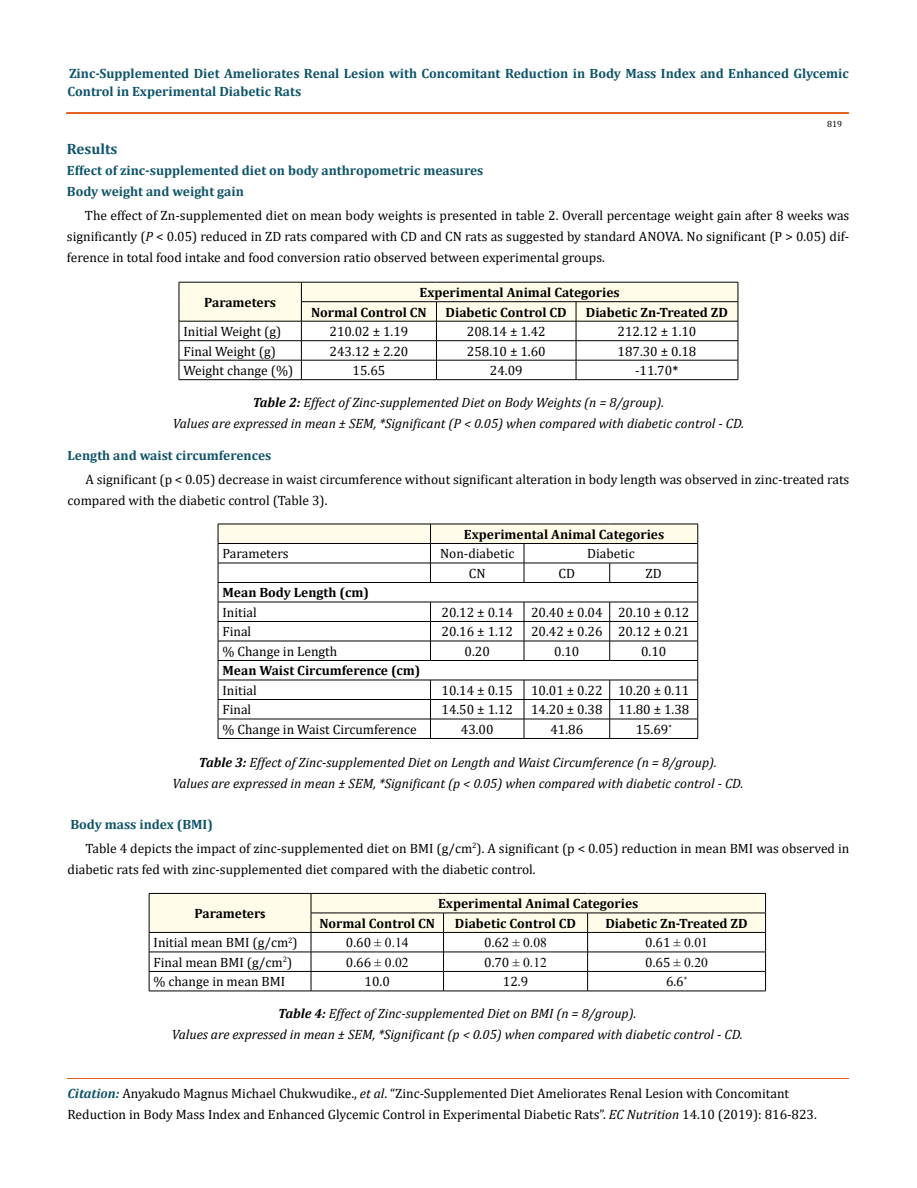
<style>
.page{position:relative;width:917px;height:1188px;background:#fff}
.page>*{position:absolute;margin:0;border:0;box-sizing:border-box;transform-origin:0 0}
.t1{font:700 15px "Cambria";color:#0e546a}
.t2{font:13.5px/21px "Cambria";color:#000}
.t3{font:italic 13.5px/21px "Cambria";color:#000;text-align:center}
.t4{font:700 13.5px/19.5px "Cambria";color:#000}
.t5{font:700 13.5px/18px "Cambria";color:#0e546a}
.t6{font:13.5px "Times New Roman";color:#000}
.t7{font:9px "Cambria";color:#000}
.s1{font-style:italic}
.s2{font-family:"Calibri"}
.s3{font-weight:700}
.s4{font-weight:700;color:#0e546a}
.s5{font-family:"Cambria"}
.s6{font-weight:700;font-style:italic;color:#0e546a}
</style>
<div class="page">
<div style="left:66px;top:113px;width:782px;height:1px;border:1px solid #e05d1a"></div>
<hr style="left:67px;top:1078px;width:782px;height:1px;background:#e05d1a">
<svg style="left:179px;top:282px;width:559px;height:97px"></svg>
<hr style="left:179px;top:379px;width:122px;height:1px;background:#000">
<hr style="left:301px;top:379px;width:135px;height:1px;background:#000">
<hr style="left:436px;top:379px;width:140px;height:1px;background:#000">
<hr style="left:576px;top:379px;width:162px;height:1px;background:#000">
<svg style="left:218px;top:524px;width:480px;height:214px"></svg>
<hr style="left:218px;top:738px;width:212px;height:1px;background:#000">
<hr style="left:430px;top:738px;width:94px;height:1px;background:#000">
<hr style="left:524px;top:738px;width:85px;height:1px;background:#000">
<hr style="left:609px;top:738px;width:89px;height:1px;background:#000">
<svg style="left:149px;top:893px;width:617px;height:98px"></svg>
<hr style="left:149px;top:991px;width:162px;height:1px;background:#000">
<hr style="left:311px;top:991px;width:132px;height:1px;background:#000">
<hr style="left:443px;top:991px;width:144px;height:1px;background:#000">
<hr style="left:587px;top:991px;width:178px;height:1px;background:#000">
<p class="t5" style="left:67px;top:64px;width:782px">Zinc-Supplemented Diet Ameliorates Renal Lesion with Concomitant Reduction in Body Mass Index and Enhanced Glycemic<br>Control in Experimental Diabetic Rats</p>
<p class="t7" style="left:827px;top:119px;width:16px">819</p>
<p class="t1" style="left:67px;top:138px;width:52px">Results</p>
<p class="t5" style="left:67px;top:159px;width:418px;line-height:21px">Effect of zinc-supplemented diet on body anthropometric measures<br>Body weight and weight gain</p>
<p class="t2" style="left:67px;top:205px;width:784px;text-align:justify;text-indent:18px">The effect of Zn-supplemented diet on mean body weights is presented in table 2. Overall percentage weight gain after 8 weeks was significantly (<span class="s1">P</span> &lt; 0.05) reduced in ZD rats compared with CD and CN rats as suggested by standard ANOVA. No significant (P &gt; 0.05) dif&shy;ference in total food intake and food conversion ratio observed between experimental groups.</p>
<p class="t4" style="left:204px;top:292px;width:73px">Parameters</p>
<p class="t4" style="left:311px;top:282px;width:310px;text-indent:108px">Experimental Animal Categories<br>Normal Control CN</p>
<p class="t4" style="left:445px;top:302px;width:123px">Diabetic Control CD</p>
<p class="t4" style="left:586px;top:302px;width:144px">Diabetic Zn-Treated ZD</p>
<p class="t2" style="left:183px;top:321px;width:99px">Initial Weight (g)</p>
<p class="t2" style="left:329px;top:321px;width:80px">210.02 ± 1.19</p>
<p class="t2" style="left:467px;top:321px;width:80px">208.14 ± 1.42</p>
<p class="t2" style="left:617px;top:321px;width:80px">212.12 ± 1.10</p>
<p class="t2" style="left:183px;top:341px;width:94px">Final Weight (g)</p>
<p class="t2" style="left:329px;top:341px;width:80px">243.12 ± 2.20</p>
<p class="t2" style="left:467px;top:341px;width:80px">258.10 ± 1.60</p>
<p class="t2" style="left:617px;top:341px;width:80px">187.30 ± 0.18</p>
<p class="t2" style="left:183px;top:360px;width:111px">Weight change (%)</p>
<p class="t2" style="left:352px;top:360px;width:34px">15.65</p>
<p class="t2" style="left:490px;top:360px;width:34px">24.09</p>
<p class="t2" style="left:635px;top:360px;width:45px">-11.70<span class="s2">*</span></p>
<p class="t3" style="left:173px;top:392px;width:573px"><span class="s3">Table 2:</span> Effect of Zinc-supplemented Diet on Body Weights (n = 8/group).<br>Values are expressed in mean ± SEM, *Significant (P &lt; 0.05) when compared with diabetic control - CD.</p>
<p class="t5" style="left:68px;top:446px;width:205px">Length and waist circumferences</p>
<p class="t2" style="left:68px;top:469px;width:783px;text-indent:18px">A significant (p &lt; 0.05) decrease in waist circumference without significant alteration in body length was observed in zinc-treated rats compared with the diabetic control (Table 3).</p>
<p class="t4" style="left:464px;top:524px;width:202px">Experimental Animal Categories</p>
<p class="t2" style="left:222px;top:543px;width:68px">Parameters</p>
<p class="t2" style="left:440px;top:543px;width:76px">Non-diabetic</p>
<p class="t2" style="left:587px;top:543px;width:49px">Diabetic</p>
<p class="t2" style="left:469px;top:563px;width:18px">CN</p>
<p class="t2" style="left:558px;top:563px;width:18px">CD</p>
<p class="t2" style="left:645px;top:563px;width:18px">ZD</p>
<p class="t4" style="left:222px;top:583px;width:148px">Mean Body Length (cm)</p>
<p class="t2" style="left:222px;top:602px;width:36px">Initial</p>
<p class="t2" style="left:441px;top:602px;width:73px">20.12 ± 0.14</p>
<p class="t2" style="left:531px;top:602px;width:160px">20.40 ± 0.04 20.10 ± 0.12</p>
<p class="t2" style="left:222px;top:621px;width:30px">Final</p>
<p class="t2" style="left:441px;top:621px;width:73px">20.16 ± 1.12</p>
<p class="t2" style="left:531px;top:621px;width:160px">20.42 ± 0.26 20.12 ± 0.21</p>
<p class="t2" style="left:222px;top:641px;width:116px">% Change in Length</p>
<p class="t2" style="left:464px;top:641px;width:27px">0.20</p>
<p class="t2" style="left:554px;top:641px;width:27px">0.10</p>
<p class="t2" style="left:641px;top:641px;width:27px">0.10</p>
<p class="t4" style="left:222px;top:661px;width:199px">Mean Waist Circumference (cm)</p>
<p class="t2" style="left:222px;top:680px;width:36px">Initial</p>
<p class="t2" style="left:441px;top:680px;width:73px">10.14 ± 0.15</p>
<p class="t2" style="left:531px;top:680px;width:160px">10.01 ± 0.22 10.20 ± 0.11</p>
<p class="t2" style="left:222px;top:699px;width:30px">Final</p>
<p class="t2" style="left:441px;top:699px;width:73px">14.50 ± 1.12</p>
<p class="t2" style="left:531px;top:699px;width:160px">14.20 ± 0.38 11.80 ± 1.38</p>
<p class="t2" style="left:222px;top:719px;width:196px">% Change in Waist Circumference</p>
<p class="t2" style="left:461px;top:719px;width:34px">43.00</p>
<p class="t2" style="left:550px;top:719px;width:34px">41.86</p>
<p class="t2" style="left:635px;top:719px;width:38px">15.69<sup>*</sup></p>
<p class="t3" style="left:172px;top:752px;width:572px"><span class="s3">Table 3:</span> Effect of Zinc-supplemented Diet on Length and Waist Circumference (n = 8/group).<br>Values are expressed in mean ± SEM, *Significant (p &lt; 0.05) when compared with diabetic control - CD.</p>
<p class="t2" style="left:85px;top:812px;width:765px;line-height:24px;text-indent:-15px"><span class="s4">Body mass index (BMI)<br></span>Table 4 depicts the impact of zinc-supplemented diet on BMI (g/cm<sup>2</sup>). A significant (p &lt; 0.05) reduction in mean BMI was observed in</p>
<p class="t2" style="left:67px;top:858px;width:469px">diabetic rats fed with zinc-supplemented diet compared with the diabetic control.</p>
<p class="t4" style="left:194px;top:903px;width:73px">Parameter<span class="s2">s</span></p>
<p class="t4" style="left:438px;top:894px;width:202px">Experimental Animal Categories</p>
<p class="t4" style="left:319px;top:913px;width:117px">Normal Control CN</p>
<p class="t4" style="left:455px;top:913px;width:123px">Diabetic Control CD</p>
<p class="t4" style="left:605px;top:913px;width:144px">Diabetic Zn-Treated ZD</p>
<p class="t2" style="left:154px;top:932px;width:146px">Initial mean BMI (g/cm<sup>2</sup>)</p>
<p class="t6" style="left:346px;top:933px;width:64px"><span class="s5">0.60</span> ± 0.14</p>
<p class="t6" style="left:484px;top:933px;width:64px"><span class="s5">0.62</span> ± 0.08</p>
<p class="t6" style="left:645px;top:933px;width:64px"><span class="s5">0.61</span> ± 0.01</p>
<p class="t2" style="left:154px;top:952px;width:140px">Final mean BMI (g/cm<sup>2</sup>)</p>
<p class="t6" style="left:346px;top:953px;width:64px"><span class="s5">0.66</span> ± 0.02</p>
<p class="t6" style="left:484px;top:953px;width:64px"><span class="s5">0.70</span> ± 0.12</p>
<p class="t6" style="left:645px;top:953px;width:64px"><span class="s5">0.65</span> ± 0.20</p>
<p class="t2" style="left:154px;top:971px;width:133px">% change in mean BMI</p>
<p class="t2" style="left:364px;top:971px;width:27px">10.0</p>
<p class="t2" style="left:503px;top:971px;width:27px">12.9</p>
<p class="t2" style="left:666px;top:971px;width:23px">6.6<sup>*</sup></p>
<p class="t3" style="left:172px;top:1002px;width:572px"><span class="s3">Table 4:</span> Effect of Zinc-supplemented Diet on BMI (n = 8/group).<br>Values are expressed in mean ± SEM, *Significant (p &lt; 0.05) when compared with diabetic control - CD.</p>
<p class="t2" style="left:67px;top:1083px;width:750px"><span class="s6">Citation:</span> Anyakudo Magnus Michael Chukwudike., <span class="s1">et al</span>. “Zinc-Supplemented Diet Ameliorates Renal Lesion with Concomitant<br>Reduction in Body Mass Index and Enhanced Glycemic Control in Experimental Diabetic Rats”. <span class="s1">EC Nutrition</span> 14.10 (2019): 816-823.</p>
</div>
